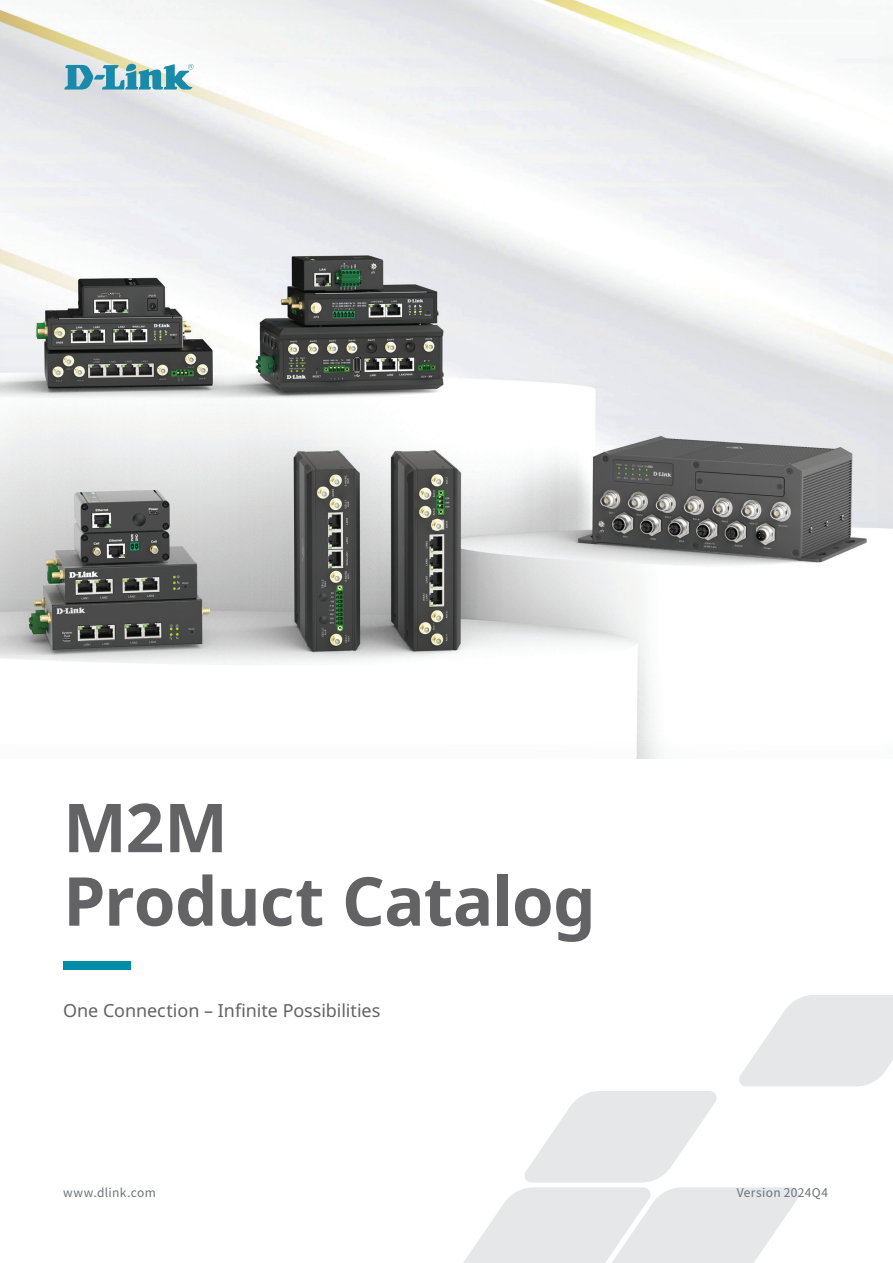
<style>
.page{position:relative;width:893px;height:1263px;background:#fff}
.page>*{position:absolute;margin:0;border:0;box-sizing:border-box;transform-origin:0 0}
.t1{font:700 67.5px/73.5px "Noto Sans";letter-spacing:-.015em;color:#636366}
.t2{font:18px "Noto Sans";letter-spacing:-.005em;color:#636366}
.t3{font:12px "Noto Sans CJ Ktc";letter-spacing:.03em;color:#697379}
</style>
<div class="page">
<img style="left:0;top:0;width:893px;height:759px">
<svg style="left:463px;top:995px;width:430px;height:268px"></svg>
<div style="left:63px;top:961px;width:66px;height:8px;background:#636366"></div>
<svg style="left:64px;top:64px;width:129px;height:26px;background:#79b5c3"></svg>
<div style="left:64px;top:961px;width:66px;height:8px;background:#008da8"></div>
<h1 class="t1" style="left:63px;top:792px;width:534px">M2M<br>Product Catalog</h1>
<p class="t2" style="left:63px;top:1000px;width:319px">One Connection – Infinite Possibilities</p>
<p class="t3" style="left:63px;top:1186px;width:94px">www.dlink.com</p>
<p class="t3" style="left:737px;top:1186px;width:93px">Version 2024Q4</p>
</div>
